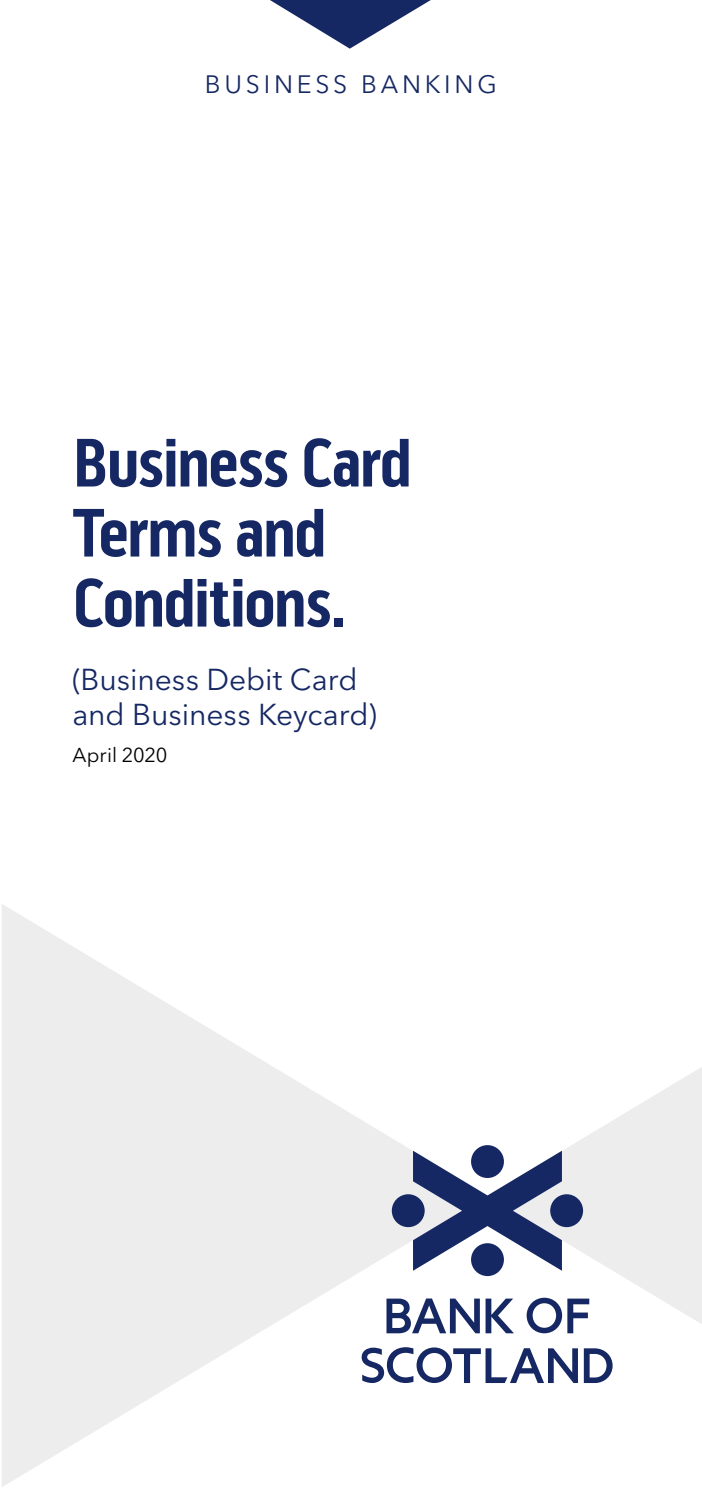
<style>
.page{position:relative;width:702px;height:1489px;background:#fff}
.page>*{position:absolute;margin:0;border:0;box-sizing:border-box;transform-origin:0 0}
.t1{font:700 70px/70px "Bo S Pill Gothic";letter-spacing:-.04em;color:#162863}
.t2{font:30px/35px "Avenir Next LT Pro";letter-spacing:-.005em;color:#162863}
.t3{font:25px "Avenir Next LT Pro";letter-spacing:.15em;color:#162863}
.t4{font:20px "Avenir Next LT Pro";color:#000}
</style>
<div class="page">
<svg style="left:2px;top:1195px;width:611px;height:292px;fill:#f1f1f1"></svg>
<svg style="left:487px;top:1195px;width:215px;height:147px;fill:#ededed"></svg>
<svg style="left:2px;top:904px;width:700px;height:291px"></svg>
<svg style="left:392px;top:1145px;width:191px;height:130px"></svg>
<svg style="left:361px;top:1297px;width:251px;height:85px"></svg>
<svg style="left:270px;top:0;width:161px;height:49px"></svg>
<p class="t3" style="left:205px;top:70px;width:293px">BUSINESS BANKING</p>
<h1 class="t1" style="left:72px;top:428px;width:341px">Business Card<br>Terms and<br>Conditions.</h1>
<p class="t2" style="left:72px;top:662px;width:306px">(Business Debit Card and Business Keycard)</p>
<p class="t4" style="left:72px;top:742px;width:97px">April 2020</p>
</div>
